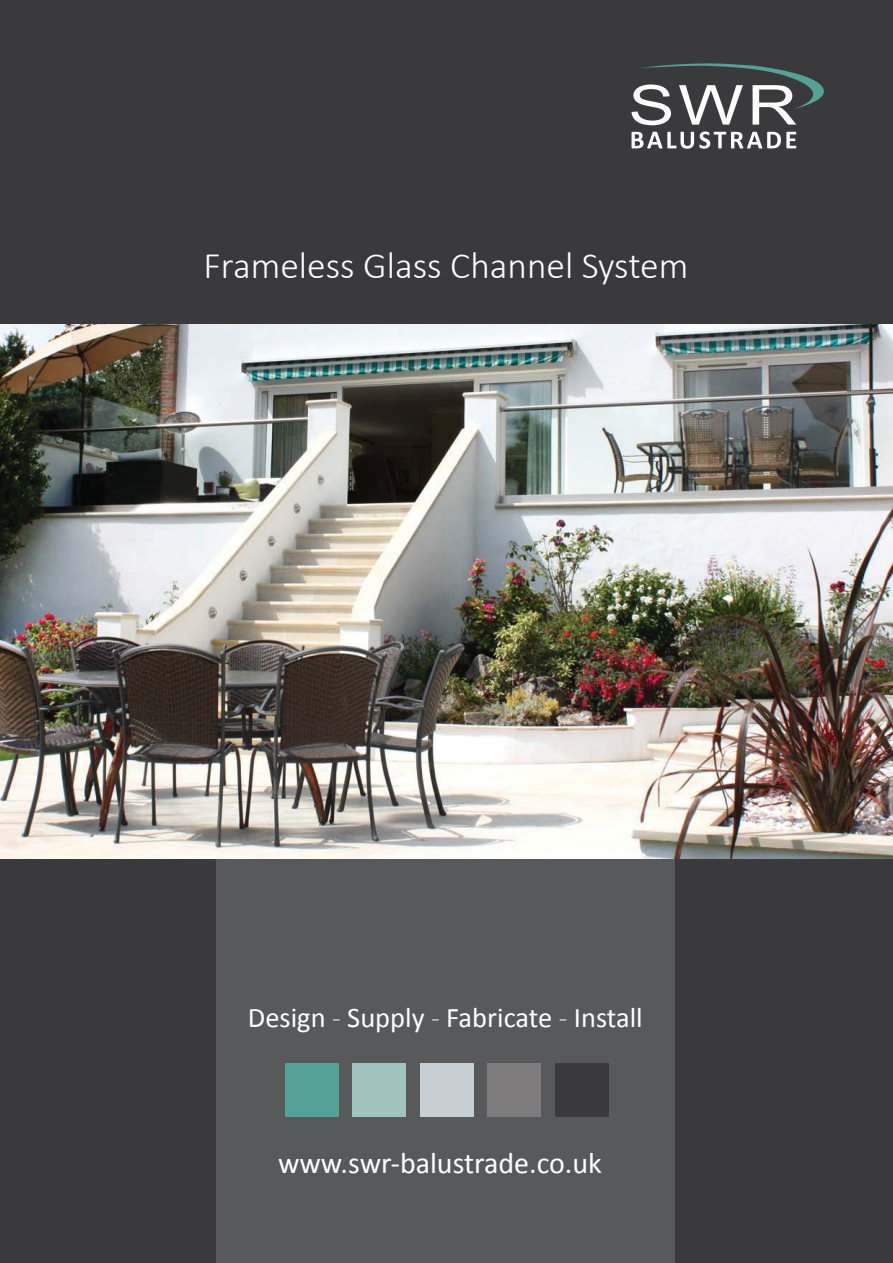
<style>
.page{position:relative;width:893px;height:1263px;background:#3a393b}
.page>*{position:absolute;margin:0;border:0;box-sizing:border-box;transform-origin:0 0}
.t1{font:300 37.5px "Calibri";color:#fff}
.t2{font:30px "Calibri";color:#fff}
.t3{font:28.5px "Calibri";color:#fff}
.s1{color:#a0c3bf}
</style>
<div class="page">
<div style="left:216px;top:378px;width:459px;height:885px;background:#58595b"></div>
<div style="left:352px;top:1063px;width:54px;height:54px;background:#a0c3bf"></div>
<div style="left:285px;top:1063px;width:53px;height:54px;background:#53a197"></div>
<svg style="left:631px;top:63px;width:193px;height:62px"></svg>
<svg style="left:631px;top:132px;width:165px;height:17px"></svg>
<div style="left:487px;top:1063px;width:54px;height:54px;background:#7e7c7c"></div>
<div style="left:420px;top:1063px;width:53px;height:54px;background:#c7cfd4"></div>
<div style="left:555px;top:1063px;width:53px;height:54px;background:#3a393b"></div>
<img style="left:0;top:324px;width:893px;height:535px">
<h1 class="t1" style="left:204px;top:250px;width:486px">Frameless Glass Channel System</h1>
<p class="t3" style="left:248px;top:1005px;width:396px">Design <span class="s1">-</span> Supply <span class="s1">-</span> Fabricate <span class="s1">-</span> Install</p>
<p class="t2" style="left:278px;top:1151px;width:325px">www.swr-balustrade.co.uk</p>
</div>
